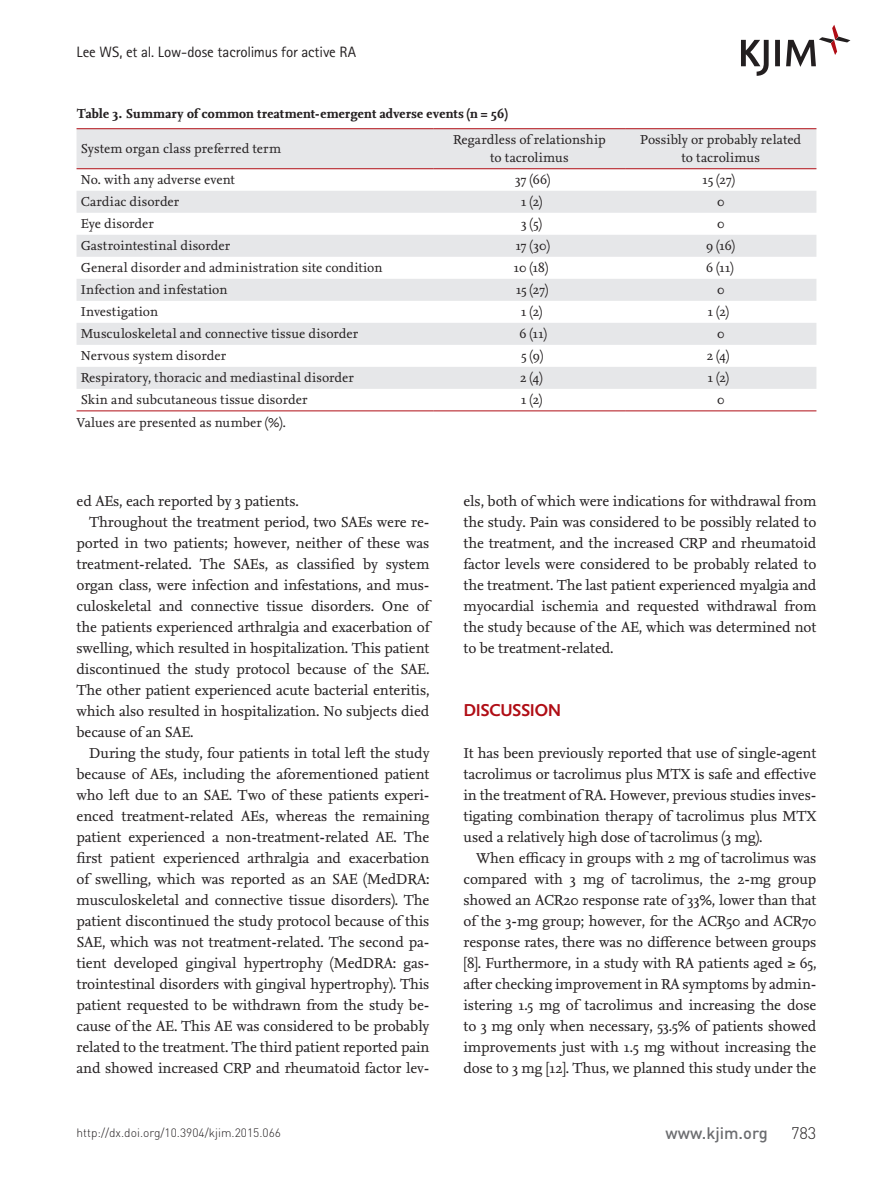
<style>
.page{position:relative;width:893px;height:1191px;background:#fff}
.page>*{position:absolute;margin:0;border:0;box-sizing:border-box;transform-origin:0 0}
.제목1{font:700 18px "Nexus Sans";letter-spacing:-.015em;color:#b00d15}
.t1{font:500 16.5px "DIN Pro";color:#6c6d70}
.t2{font:300 16.5px "DIN Pro";color:#231f20}
.들였쓰기_본문{font:15px/21px "Nexus Serif";letter-spacing:-.01em;color:#231f20;text-align:justify}
.제목밑본문{font:15px/21px "Nexus Serif";letter-spacing:-.01em;color:#231f20;text-align:justify}
.t3{font:15px "Rotis Sans Serif Std";letter-spacing:-.005em;color:#231f20}
.테이블{font:13.5px "Nexus Serif";color:#231f20}
.테이블제목{font:700 13.5px "Nexus Serif";color:#231f20}
.t4{font:300 12px "DIN Pro";color:#231f20}
</style>
<div class="page">
<svg style="left:741px;top:25px;width:109px;height:51px"></svg>
<svg style="left:77px;top:129px;width:739px;height:260px;fill:#e6e7e9"></svg>
<hr style="left:77px;top:128px;width:357px;height:1px;background:#b00d15">
<hr style="left:434px;top:128px;width:191px;height:1px;background:#b00d15">
<hr style="left:625px;top:128px;width:191px;height:1px;background:#b00d15">
<hr style="left:77px;top:168px;width:357px;height:1px;background:#b00d15">
<hr style="left:434px;top:168px;width:191px;height:1px;background:#b00d15">
<hr style="left:625px;top:168px;width:191px;height:1px;background:#b00d15">
<hr style="left:77px;top:410px;width:357px;height:1px;background:#b00d15">
<hr style="left:434px;top:410px;width:191px;height:1px;background:#b00d15">
<hr style="left:625px;top:410px;width:191px;height:1px;background:#b00d15">
<p class="t3" style="left:77px;top:43px;width:281px">Lee WS, et al. Low-dose tacrolimus for active RA</p>
<p class="테이블제목" style="left:77px;top:104px;width:433px">Table 3. Summary of common treatment-emergent adverse events (n = 56)</p>
<p class="테이블" style="left:81px;top:140px;width:202px">System organ class preferred term</p>
<p class="테이블" style="left:453px;top:131px;width:154px">Regardless of relationship</p>
<p class="테이블" style="left:490px;top:149px;width:80px">to tacrolimus</p>
<p class="테이블" style="left:640px;top:131px;width:163px">Possibly or probably related</p>
<p class="테이블" style="left:682px;top:149px;width:80px">to tacrolimus</p>
<p class="테이블" style="left:81px;top:171px;width:156px">No. with any adverse event</p>
<p class="테이블" style="left:516px;top:171px;width:36px">37 (66)</p>
<p class="테이블" style="left:703px;top:171px;width:34px">15 (27)</p>
<p class="테이블" style="left:81px;top:193px;width:100px">Cardiac disorder</p>
<p class="테이블" style="left:521px;top:193px;width:23px">1 (2)</p>
<p class="테이블" style="left:717px;top:193px;width:9px">0</p>
<p class="테이블" style="left:81px;top:215px;width:75px">Eye disorder</p>
<p class="테이블" style="left:521px;top:215px;width:22px">3 (5)</p>
<p class="테이블" style="left:717px;top:215px;width:9px">0</p>
<p class="테이블" style="left:81px;top:237px;width:151px">Gastrointestinal disorder</p>
<p class="테이블" style="left:516px;top:237px;width:36px">17 (30)</p>
<p class="테이블" style="left:706px;top:237px;width:30px">9 (16)</p>
<p class="테이블" style="left:81px;top:259px;width:303px">General disorder and administration site condition</p>
<p class="테이블" style="left:514px;top:259px;width:36px">10 (18)</p>
<p class="테이블" style="left:706px;top:259px;width:29px">6 (11)</p>
<p class="테이블" style="left:81px;top:281px;width:148px">Infection and infestation</p>
<p class="테이블" style="left:516px;top:281px;width:34px">15 (27)</p>
<p class="테이블" style="left:717px;top:281px;width:9px">0</p>
<p class="테이블" style="left:81px;top:303px;width:79px">Investigation</p>
<p class="테이블" style="left:521px;top:303px;width:23px">1 (2)</p>
<p class="테이블" style="left:708px;top:303px;width:23px">1 (2)</p>
<p class="테이블" style="left:81px;top:325px;width:279px">Musculoskeletal and connective tissue disorder</p>
<p class="테이블" style="left:520px;top:325px;width:29px">6 (11)</p>
<p class="테이블" style="left:717px;top:325px;width:9px">0</p>
<p class="테이블" style="left:81px;top:347px;width:147px">Nervous system disorder</p>
<p class="테이블" style="left:521px;top:347px;width:23px">5 (9)</p>
<p class="테이블" style="left:707px;top:347px;width:24px">2 (4)</p>
<p class="테이블" style="left:81px;top:369px;width:275px">Respiratory, thoracic and mediastinal disorder</p>
<p class="테이블" style="left:520px;top:369px;width:24px">2 (4)</p>
<p class="테이블" style="left:708px;top:369px;width:23px">1 (2)</p>
<p class="테이블" style="left:81px;top:391px;width:228px">Skin and subcutaneous tissue disorder</p>
<p class="테이블" style="left:521px;top:391px;width:23px">1 (2)</p>
<p class="테이블" style="left:717px;top:391px;width:9px">0</p>
<p class="테이블" style="left:77px;top:413px;width:211px">Values are presented as number (%).</p>
<p class="들였쓰기_본문" style="left:77px;top:490px;width:224px">ed AEs, each reported by 3 patients.</p>
<p class="들였쓰기_본문" style="left:77px;top:511px;width:354px;text-indent:13px">Throughout the treatment period, two SAEs were re&shy;ported in two patients; however, neither of these was treatment-related. The SAEs, as classified by system organ class, were infection and infestations, and mus&shy;culoskeletal and connective tissue disorders. One of the patients experienced arthralgia and exacerbation of swelling, which resulted in hospitalization. This patient discontinued the study protocol because of the SAE.<br>The other patient experienced acute bacterial enteritis, which also resulted in hospitalization. No subjects died because of an SAE.</p>
<p class="들였쓰기_본문" style="left:77px;top:742px;width:354px;text-indent:13px">During the study, four patients in total left the study because of AEs, including the aforementioned patient who left due to an SAE. Two of these patients experi&shy;enced treatment-related AEs, whereas the remaining patient experienced a non-treatment-related AE. The first patient experienced arthralgia and exacerbation of swelling, which was reported as an SAE (MedDRA: musculoskeletal and connective tissue disorders). The patient discontinued the study protocol because of this SAE, which was not treatment-related. The second pa&shy;tient developed gingival hypertrophy (MedDRA: gas&shy;trointestinal disorders with gingival hypertrophy). This patient requested to be withdrawn from the study be&shy;cause of the AE. This AE was considered to be probably related to the treatment. The third patient reported pain and showed increased CRP and rheumatoid factor lev-</p>
<p class="들였쓰기_본문" style="left:463px;top:490px;width:354px">els, both of which were indications for withdrawal from the study. Pain was considered to be possibly related to the treatment, and the increased CRP and rheumatoid factor levels were considered to be probably related to the treatment. The last patient experienced myalgia and myocardial ischemia and requested withdrawal from the study because of the AE, which was determined not to be treatment-related.</p>
<p class="제목1" style="left:463px;top:698px;width:99px">DISCUSSION</p>
<p class="제목밑본문" style="left:463px;top:742px;width:354px">It has been previously reported that use of single-agent tacrolimus or tacrolimus plus MTX is safe and effective in the treatment of RA. However, previous studies inves&shy;tigating combination therapy of tacrolimus plus MTX used a relatively high dose of tacrolimus (3 mg).</p>
<p class="들였쓰기_본문" style="left:463px;top:847px;width:354px;text-indent:13px">When efficacy in groups with 2 mg of tacrolimus was compared with 3 mg of tacrolimus, the 2-mg group showed an ACR20 response rate of 33%, lower than that of the 3-mg group; however, for the ACR50 and ACR70 response rates, there was no difference between groups [8]. Furthermore, in a study with RA patients aged ≥ 65, after checking improvement in RA symptoms by admin&shy;istering 1.5 mg of tacrolimus and increasing the dose to 3 mg only when necessary, 53.5% of patients showed improvements just with 1.5 mg without increasing the dose to 3 mg [12]. Thus, we planned this study under the</p>
<p class="t4" style="left:77px;top:1124px;width:206px">http://dx.doi.org/10.3904/kjim.2015.066</p>
<p class="t1" style="left:666px;top:1121px;width:104px">www.kjim.org</p>
<p class="t2" style="left:791px;top:1121px;width:27px">783</p>
</div>
